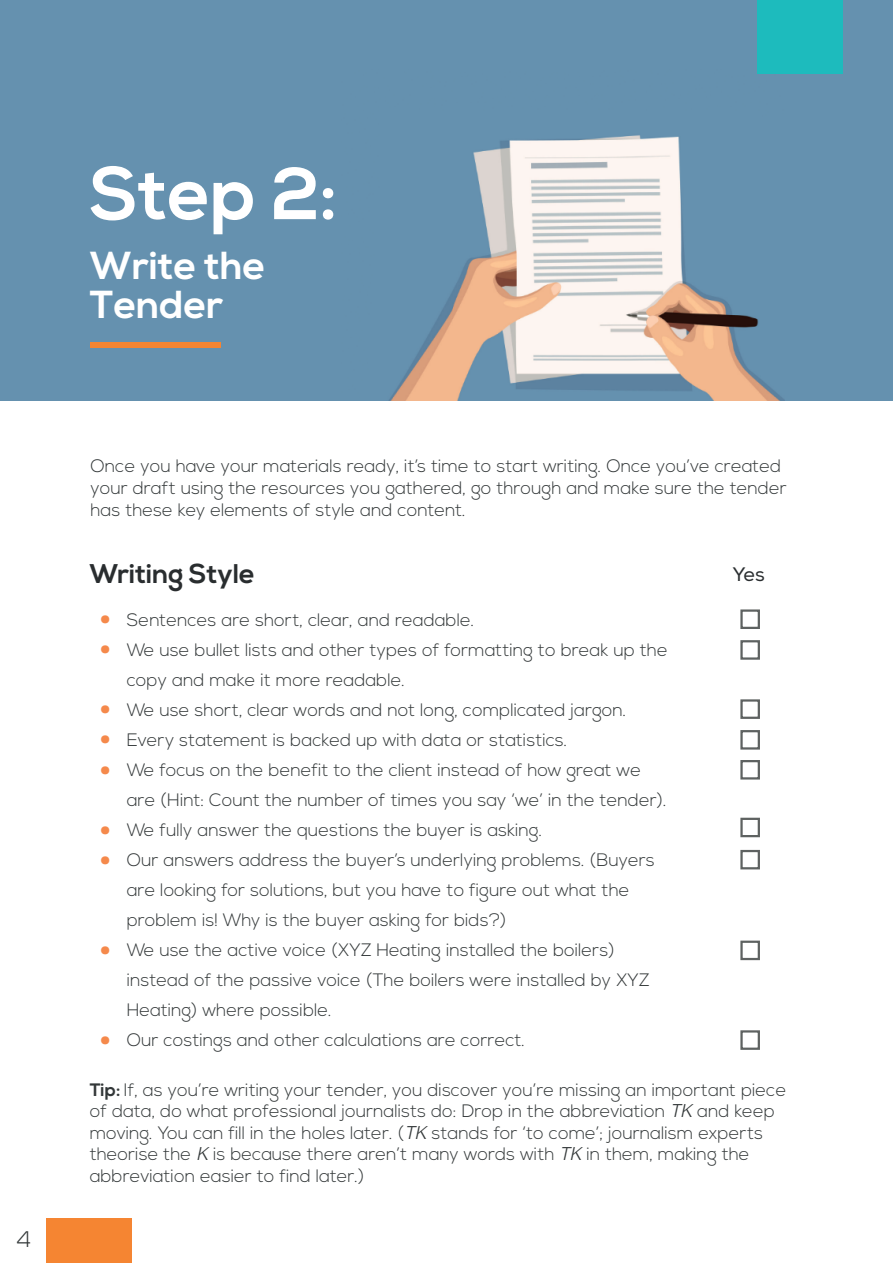
<style>
.page{position:relative;width:893px;height:1263px;background:#fff}
.page>*{position:absolute;margin:0;border:0;box-sizing:border-box;transform-origin:0 0}
.t1{font:700 73.5px "Nexa";color:#fff}
.t2{font:300 42px/30px "Nexa";color:#f5894b}
.t3{font:700 39px/39px "Nexa";color:#fff}
.t4{font:700 27px "Nexa";color:#292d2f}
.t5{font:300 22.5px "Nexa";color:#323738}
.t6{font:19.5px "Nexa";color:#292d2f}
.t7{font:300 18px/30px "Nexa";color:#323738}
.s1{font-weight:700}
.s2{font-family:"Helvetica";font-style:italic}
</style>
<div class="page">
<div style="left:0;top:0;width:893px;height:401px;background:#6591af"></div>
<img style="left:389px;top:73px;width:396px;height:328px">
<div style="left:90px;top:342px;width:131px;height:5px;background:#f58532"></div>
<div style="left:47px;top:1218px;width:85px;height:45px;background:#f58532"></div>
<div style="left:740px;top:609px;width:20px;height:20px;border:2px solid #5e6261"></div>
<div style="left:740px;top:640px;width:20px;height:20px;border:2px solid #5e6261"></div>
<div style="left:740px;top:699px;width:20px;height:20px;border:2px solid #5e6261"></div>
<div style="left:740px;top:730px;width:20px;height:20px;border:2px solid #5e6261"></div>
<div style="left:757px;top:0;width:85px;height:73px;background:#1dbbbd"></div>
<div style="left:740px;top:760px;width:20px;height:19px;border:2px solid #5e6261"></div>
<div style="left:740px;top:818px;width:20px;height:19px;border:2px solid #5e6261"></div>
<div style="left:740px;top:850px;width:20px;height:19px;border:2px solid #5e6261"></div>
<div style="left:740px;top:940px;width:20px;height:20px;border:2px solid #5e6261"></div>
<div style="left:740px;top:1030px;width:20px;height:20px;border:2px solid #5e6261"></div>
<p class="t5" style="left:17px;top:1226px;width:16px">4</p>
<h1 class="t1" style="left:90px;top:151px;width:249px">Step 2:</h1>
<h3 class="t3" style="left:90px;top:248px;width:177px">Write the<br>Tender</h3>
<p class="t7" style="left:90px;top:456px;width:698px;line-height:21.6px">Once you have your materials ready, it’s time to start writing. Once you’ve created your draft using the resources you gathered, go through and make sure the tender has these key elements of style and content.</p>
<h3 class="t4" style="left:89px;top:558px;width:167px">Writing Style</h3>
<h2 class="t2" style="left:99px;top:606px;width:15px">• •</h2>
<p class="t7" style="left:127px;top:605px;width:543px">Sentences are short, clear, and readable.<br>We use bullet lists and other types of formatting to break up the copy and make it more readable.<br>We use short, clear words and not long, complicated jargon.<br>Every statement is backed up with data or statistics.<br>We focus on the benefit to the client instead of how great we are (Hint: Count the number of times you say ‘we’ in the tender).<br>We fully answer the questions the buyer is asking.<br>Our answers address the buyer’s underlying problems. (Buyers are looking for solutions, but you have to figure out what the problem is! Why is the buyer asking for bids?)<br>We use the active voice (XYZ Heating installed the boilers) instead of the passive voice (The boilers were installed by XYZ Heating) where possible.<br>Our costings and other calculations are correct.</p>
<h2 class="t2" style="left:99px;top:696px;width:15px;line-height:30.6px;text-align:justify">• • •</h2>
<h2 class="t2" style="left:99px;top:817px;width:15px">• •</h2>
<h2 class="t2" style="left:99px;top:907px;width:15px;line-height:90px">• •</h2>
<p class="t6" style="left:733px;top:562px;width:34px">Yes</p>
<p class="t7" style="left:90px;top:1079px;width:698px;line-height:21.6px"><span class="s1">Tip:</span> If, as you’re writing your tender, you discover you’re missing an important piece of data, do what professional journalists do: Drop in the abbreviation <span class="s2">TK</span> and keep moving. You can fill in the holes later. (<span class="s2">TK</span> stands for ‘to come’; journalism experts theorise the <span class="s2">K</span> is because there aren’t many words with <span class="s2">TK</span> in them, making the abbreviation easier to find later.)</p>
</div>
